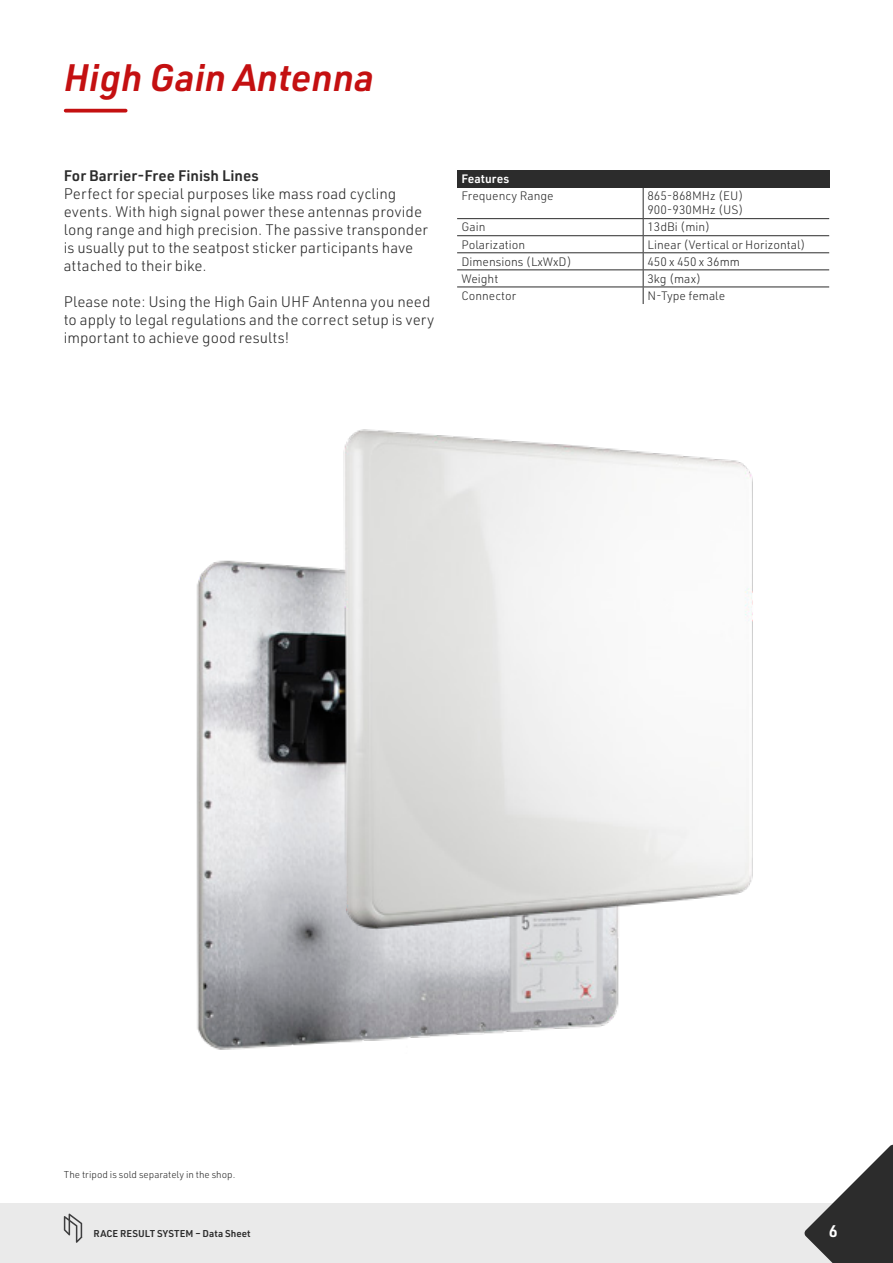
<style>
.page{position:relative;width:893px;height:1263px;background:#fff}
.page>*{position:absolute;margin:0;border:0;box-sizing:border-box;transform-origin:0 0}
.Headline{font:italic 600 37.5px "URWDIN";color:#c41011}
.t1{font:600 16.5px "URWDIN";color:#fff}
.Copytext{font:300 15px/18px "URWDIN";color:#2c2c2c}
.Copytext_bold{font:600 15px "URWDIN";color:#2c2c2c}
.Copytext_Tabelle{font:300 12px "URWDIN";color:#2c2c2c}
.Headline_Tabelle{font:600 12px "URWDIN";letter-spacing:.005em;color:#fff}
.Disclaimer{font:300 9.75px "URWDIN";color:#2c2c2c}
.t2{font:600 9.75px "URWDIN";letter-spacing:.005em;color:#2c2c2c}
</style>
<div class="page">
<div style="left:0;top:1203px;width:893px;height:60px;background:#eaeaea"></div>
<svg style="left:64px;top:1213px;width:18px;height:30px"></svg>
<svg style="left:804px;top:1144px;width:89px;height:119px"></svg>
<svg style="left:66px;top:109px;width:60px;height:4px"></svg>
<img style="left:196px;top:560px;width:423px;height:490px">
<img style="left:312px;top:429px;width:441px;height:533px">
<div style="left:457px;top:170px;width:372px;height:17px;background:#2c2c2c"></div>
<hr style="left:457px;top:187px;width:186px;height:1px;background:#2c2c2c">
<hr style="left:643px;top:187px;width:186px;height:1px;background:#2c2c2c">
<hr style="left:643px;top:188px;width:1px;height:30px;background:#2c2c2c">
<hr style="left:457px;top:218px;width:186px;height:1px;background:#2c2c2c">
<hr style="left:643px;top:218px;width:186px;height:1px;background:#2c2c2c">
<hr style="left:457px;top:235px;width:186px;height:1px;background:#2c2c2c">
<hr style="left:643px;top:235px;width:186px;height:1px;background:#2c2c2c">
<hr style="left:457px;top:252px;width:186px;height:1px;background:#2c2c2c">
<hr style="left:643px;top:252px;width:186px;height:1px;background:#2c2c2c">
<hr style="left:457px;top:269px;width:186px;height:1px;background:#2c2c2c">
<hr style="left:643px;top:269px;width:186px;height:1px;background:#2c2c2c">
<hr style="left:457px;top:287px;width:186px;height:1px;background:#2c2c2c">
<hr style="left:643px;top:287px;width:186px;height:1px;background:#2c2c2c">
<svg style="left:643px;top:219px;width:1px;height:85px"></svg>
<p class="Headline" style="left:64px;top:52px;width:312px">High Gain Antenna</p>
<p class="Copytext_bold" style="left:64px;top:165px;width:197px">For Barrier-Free Finish Lines</p>
<p class="Copytext" style="left:64px;top:184px;width:366px">Perfect for special purposes like mass road cycling events. With high signal power these antennas provide long range and high precision. The passive transponder is usually put to the seatpost sticker participants have attached to their bike.</p>
<p class="Copytext" style="left:64px;top:292px;width:372px">Please note: Using the High Gain UHF Antenna you need to apply to legal regulations and the correct setup is very important to achieve good results!</p>
<p class="Headline_Tabelle" style="left:461px;top:170px;width:49px">Features</p>
<p class="Copytext_Tabelle" style="left:461px;top:188px;width:94px">Frequency Range</p>
<p class="Copytext_Tabelle" style="left:647px;top:188px;width:98px">865-868MHz (EU)</p>
<p class="Copytext_Tabelle" style="left:647px;top:202px;width:98px">900-930MHz (US)</p>
<p class="Copytext_Tabelle" style="left:461px;top:219px;width:26px">Gain</p>
<p class="Copytext_Tabelle" style="left:647px;top:219px;width:64px">13dBi (min)</p>
<p class="Copytext_Tabelle" style="left:461px;top:236px;width:65px">Polarization</p>
<p class="Copytext_Tabelle" style="left:647px;top:236px;width:160px">Linear (Vertical or Horizontal)</p>
<p class="Copytext_Tabelle" style="left:461px;top:253px;width:112px">Dimensions (LxWxD)</p>
<p class="Copytext_Tabelle" style="left:647px;top:253px;width:94px">450 x 450 x 36mm</p>
<p class="Copytext_Tabelle" style="left:461px;top:271px;width:38px">Weight</p>
<p class="Copytext_Tabelle" style="left:647px;top:271px;width:55px">3kg (max)</p>
<p class="Copytext_Tabelle" style="left:461px;top:288px;width:56px">Connector</p>
<p class="Copytext_Tabelle" style="left:647px;top:288px;width:79px">N-Type female</p>
<p class="Disclaimer" style="left:64px;top:1168px;width:173px">The tripod is sold separately in the shop.</p>
<p class="t2" style="left:94px;top:1227px;width:158px">RACE RESULT SYSTEM – Data Sheet</p>
<p class="t1" style="left:829px;top:1220px;width:10px">6</p>
</div>
